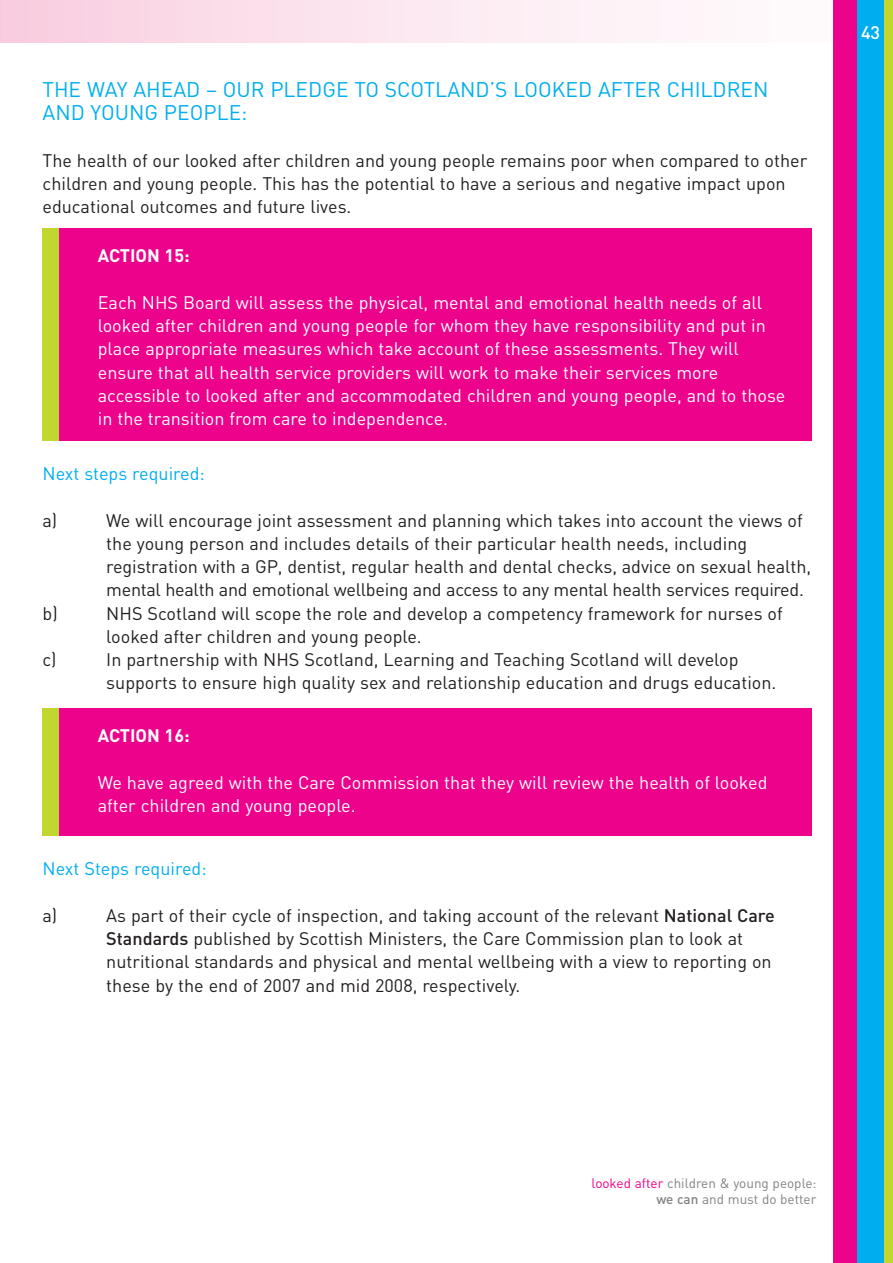
<style>
.page{position:relative;width:893px;height:1263px;background:#fff}
.page>*{position:absolute;margin:0;border:0;box-sizing:border-box;transform-origin:0 0}
.t1{font:21px/23.2px "FFDIN";color:#00aeef}
.t2{font:18px/23.2px "FFDIN";color:#231f20}
.t3{font:18px/23.2px "FFDIN";color:#fff}
.t4{font:18px "FFDIN";color:#00aeef}
.t5{font:700 18px "FFDIN";color:#fff}
.t6{font:500 18px "FFDIN";color:#fff}
.t7{font:13.5px/16.2px "FFDIN";color:#808285;text-align:right}
.s1{font-weight:500}
.s2{color:#ed028c}
</style>
<div class="page">
<svg style="left:0;top:42px;width:661px;height:1px"></svg>
<div style="left:0;top:0;width:893px;height:42px;background:linear-gradient(to right,#f9cfe1,#fff)"></div>
<div style="left:833px;top:0;width:24px;height:1263px;background:#ed028c"></div>
<div style="left:857px;top:0;width:27px;height:1263px;background:#00aeef"></div>
<div style="left:884px;top:0;width:9px;height:1263px;background:#c1d72f"></div>
<div style="left:43px;top:228px;width:17px;height:213px;background:#c1d72f"></div>
<div style="left:60px;top:228px;width:752px;height:213px;background:#ed028c"></div>
<div style="left:43px;top:708px;width:17px;height:128px;background:#c1d72f"></div>
<div style="left:60px;top:708px;width:752px;height:128px;background:#ed028c"></div>
<p class="t1" style="left:43px;top:80px;width:727px">THE WAY AHEAD – OUR PLEDGE TO SCOTLAND’S LOOKED AFTER CHILDREN<br>AND YOUNG PEOPLE:</p>
<p class="t2" style="left:43px;top:150px;width:766px">The health of our looked after children and young people remains poor when compared to other children and young people. This has the potential to have a serious and negative impact upon educational outcomes and future lives.</p>
<p class="t5" style="left:98px;top:249px;width:93px">ACTION 15:</p>
<p class="t3" style="left:98px;top:293px;width:689px">Each NHS Board will assess the physical, mental and emotional health needs of all looked after children and young people for whom they have responsibility and put in place appropriate measures which take account of these assessments. They will ensure that all health service providers will work to make their services more accessible to looked after and accommodated children and young people, and to those in the transition from care to independence.</p>
<p class="t4" style="left:43px;top:467px;width:164px">Next steps required:</p>
<p class="t2" style="left:43px;top:510px;width:16px">a)</p>
<p class="t2" style="left:106px;top:510px;width:706px">We will encourage joint assessment and planning which takes into account the views of the young person and includes details of their particular health needs, including registration with a GP, dentist, regular health and dental checks, advice on sexual health, mental health and emotional wellbeing and access to any mental health services required.</p>
<p class="t2" style="left:43px;top:603px;width:17px">b)</p>
<p class="t2" style="left:106px;top:603px;width:678px">NHS Scotland will scope the role and develop a competency framework for nurses of looked after children and young people.</p>
<p class="t2" style="left:43px;top:650px;width:16px">c)</p>
<p class="t2" style="left:106px;top:650px;width:672px">In partnership with NHS Scotland, Learning and Teaching Scotland will develop supports to ensure high quality sex and relationship education and drugs education.</p>
<p class="t5" style="left:98px;top:729px;width:93px">ACTION 16:</p>
<p class="t3" style="left:98px;top:772px;width:671px">We have agreed with the Care Commission that they will review the health of looked after children and young people.</p>
<p class="t4" style="left:43px;top:862px;width:166px">Next Steps required:</p>
<p class="t2" style="left:43px;top:906px;width:16px">a)</p>
<p class="t2" style="left:106px;top:906px;width:670px">As part of their cycle of inspection, and taking account of the relevant <span class="s1">National Care Standards</span> published by Scottish Ministers, the Care Commission plan to look at nutritional standards and physical and mental wellbeing with a view to reporting on these by the end of 2007 and mid 2008, respectively.</p>
<p class="t6" style="left:861px;top:26px;width:21px">43</p>
<p class="t7" style="left:592px;top:1177px;width:226px"><span class="s2">looked after</span> children &amp; young people: <span class="s1">we can</span> and must do better</p>
</div>
